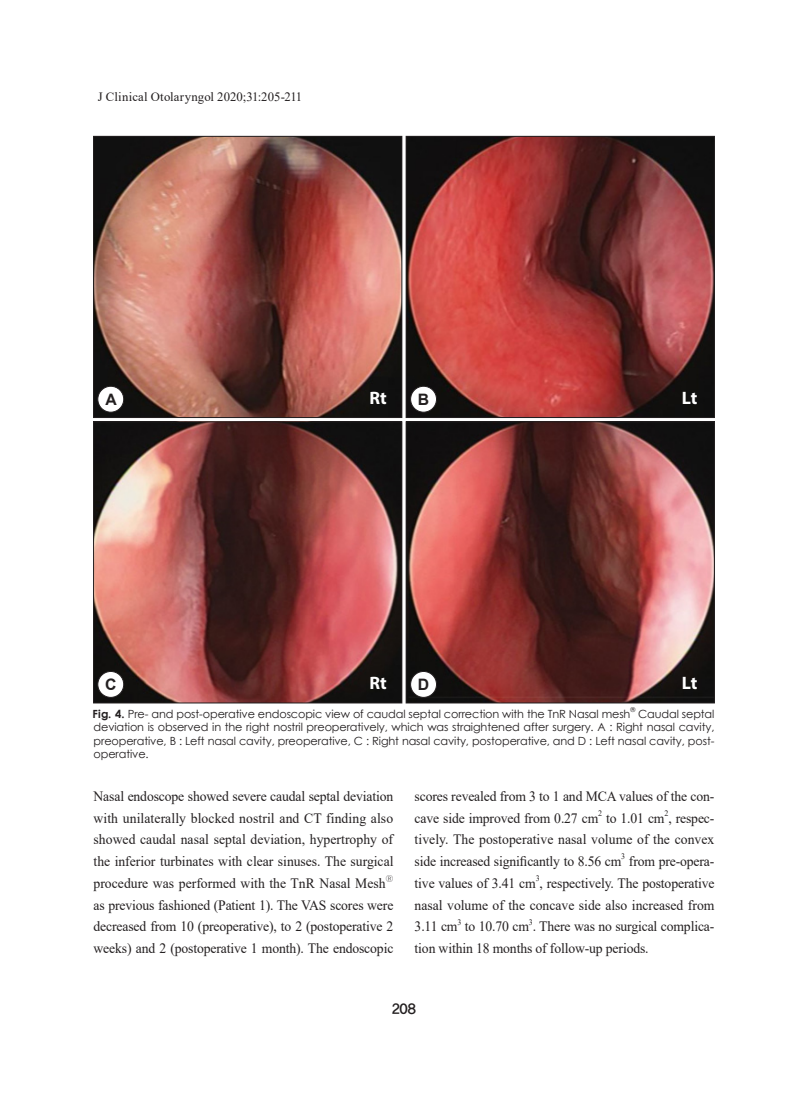
<style>
.page{position:relative;width:808px;height:1106px;background:#fff}
.page>*{position:absolute;margin:0;border:0;box-sizing:border-box;transform-origin:0 0}
.table_text_ko_center{font:700 18px "Myriad Pro";color:#fff}
.t1{font:700 15.75px "Arial";color:#231f20}
.main_text_en{font:14.25px/21.8px "Times New Roman";letter-spacing:-.01em;color:#231f20;scale:.96 1}
.t2{font:14.25px "YDVYGO14";color:#231f20}
.t3{font:12.75px "Times New Roman";letter-spacing:.005em;color:#231f20}
.figure__table_title{font:11.25px/13.5px "Century Gothic";letter-spacing:-.01em;color:#231f20;text-align:justify}
.main_text_en-2{font:8.25px "Times New Roman";color:#231f20;scale:.96 1}
.main_text_en-3{font:8.25px "YDVY Mj O12";color:#231f20;scale:.96 1}
.figure__table_title-2{font:6.6px "Century Gothic";color:#231f20}
.s1{font-weight:700}
</style>
<div class="page">
<img style="left:95px;top:138px;width:305px;height:278px">
<div style="left:93px;top:136px;width:309px;height:282px;border:1px solid #231f20"></div>
<img style="left:95px;top:423px;width:305px;height:278px">
<div style="left:93px;top:421px;width:309px;height:282px;border:1px solid #231f20"></div>
<img style="left:408px;top:138px;width:305px;height:278px">
<div style="left:406px;top:136px;width:309px;height:282px;border:1px solid #231f20"></div>
<img style="left:408px;top:423px;width:305px;height:278px">
<div style="left:406px;top:421px;width:309px;height:282px;border:1px solid #231f20"></div>
<div style="left:98px;top:386px;width:26px;height:26px;background:#fff;border-radius:50%"></div>
<div style="left:98px;top:386px;width:26px;height:26px;border:1px solid #231f20;border-radius:50%"></div>
<div style="left:98px;top:671px;width:26px;height:26px;background:#fff;border-radius:50%"></div>
<div style="left:98px;top:671px;width:26px;height:26px;border:1px solid #231f20;border-radius:50%"></div>
<div style="left:411px;top:386px;width:25px;height:26px;background:#fff;border-radius:50%"></div>
<div style="left:410px;top:386px;width:27px;height:26px;border:1px solid #231f20;border-radius:50%"></div>
<div style="left:411px;top:671px;width:25px;height:26px;background:#fff;border-radius:50%"></div>
<div style="left:410px;top:671px;width:27px;height:26px;border:1px solid #231f20;border-radius:50%"></div>
<p class="t3" style="left:98px;top:88px;width:206px">J Clinical Otolaryngol 2020;31:205-211</p>
<p class="t1" style="left:105px;top:388px;width:13px">A</p>
<p class="table_text_ko_center" style="left:369px;top:386px;width:19px">Rt</p>
<p class="table_text_ko_center" style="left:682px;top:386px;width:17px">Lt</p>
<p class="t1" style="left:418px;top:388px;width:13px">B</p>
<p class="table_text_ko_center" style="left:369px;top:671px;width:19px">Rt</p>
<p class="table_text_ko_center" style="left:682px;top:671px;width:17px">Lt</p>
<p class="figure__table_title" style="left:93px;top:707px;width:539px"><span class="s1">Fig. 4.</span> Pre- and post-operative endoscopic view of caudal septal correction with the TnR Nasal mesh</p>
<p class="figure__table_title-2" style="left:630px;top:705px;width:6px">®</p>
<p class="t1" style="left:105px;top:673px;width:13px">C</p>
<p class="t1" style="left:418px;top:673px;width:13px">D</p>
<p class="figure__table_title" style="left:94px;top:707px;width:622px;text-indent:545px">Caudal septal deviation is observed in the right nostril preoperatively, which was straightened after surgery. A : Right nasal cavity, preoperative, B : Left nasal cavity, preoperative, C : Right nasal cavity, postoperative, and D : Left nasal cavity, post&shy;operative.</p>
<p class="main_text_en" style="left:94px;top:784px;width:314px;text-align:justify">Nasal endoscope showed severe caudal septal deviation with unilaterally blocked nostril and CT finding also showed caudal nasal septal deviation, hypertrophy of the inferior turbinates with clear sinuses. The surgical procedure was performed with the TnR Nasal Mesh</p>
<p class="main_text_en-3" style="left:386px;top:872px;width:9px">®</p>
<p class="main_text_en" style="left:94px;top:893px;width:314px;text-align:justify">as previous fashioned (Patient 1). The VAS scores were decreased from 10 (preoperative), to 2 (postoperative 2 weeks) and 2 (postoperative 1 month). The endoscopic</p>
<p class="main_text_en" style="left:415px;top:784px;width:314px">scores revealed from 3 to 1 and MCA values of the con&shy;cave side improved from 0.27 cm</p>
<p class="main_text_en-2" style="left:664px;top:807px;width:6px">2</p>
<p class="main_text_en" style="left:415px;top:828px;width:314px">tively. The postoperative nasal volume of the convex side increased significantly to 8.56 cm</p>
<p class="main_text_en-2" style="left:598px;top:807px;width:6px">2</p>
<p class="main_text_en" style="left:606px;top:806px;width:114px">to 1.01 cm , respec-</p>
<p class="main_text_en-2" style="left:621px;top:850px;width:6px">3</p>
<p class="main_text_en" style="left:415px;top:850px;width:314px;text-align:right">from pre-opera-<br>tive values of 3.41 cm , respectively. The postoperative</p>
<p class="main_text_en-2" style="left:536px;top:872px;width:6px">3</p>
<p class="main_text_en" style="left:415px;top:893px;width:314px">nasal volume of the concave side also increased from<br>3.11 cm</p>
<p class="main_text_en-2" style="left:529px;top:916px;width:6px">3</p>
<p class="main_text_en" style="left:415px;top:937px;width:245px">tion within 18 months of follow-up periods.</p>
<p class="main_text_en-2" style="left:457px;top:916px;width:6px">3</p>
<p class="main_text_en" style="left:465px;top:915px;width:261px">to 10.70 cm . There was no surgical complica-</p>
<p class="t2" style="left:392px;top:998px;width:25px">208</p>
</div>
